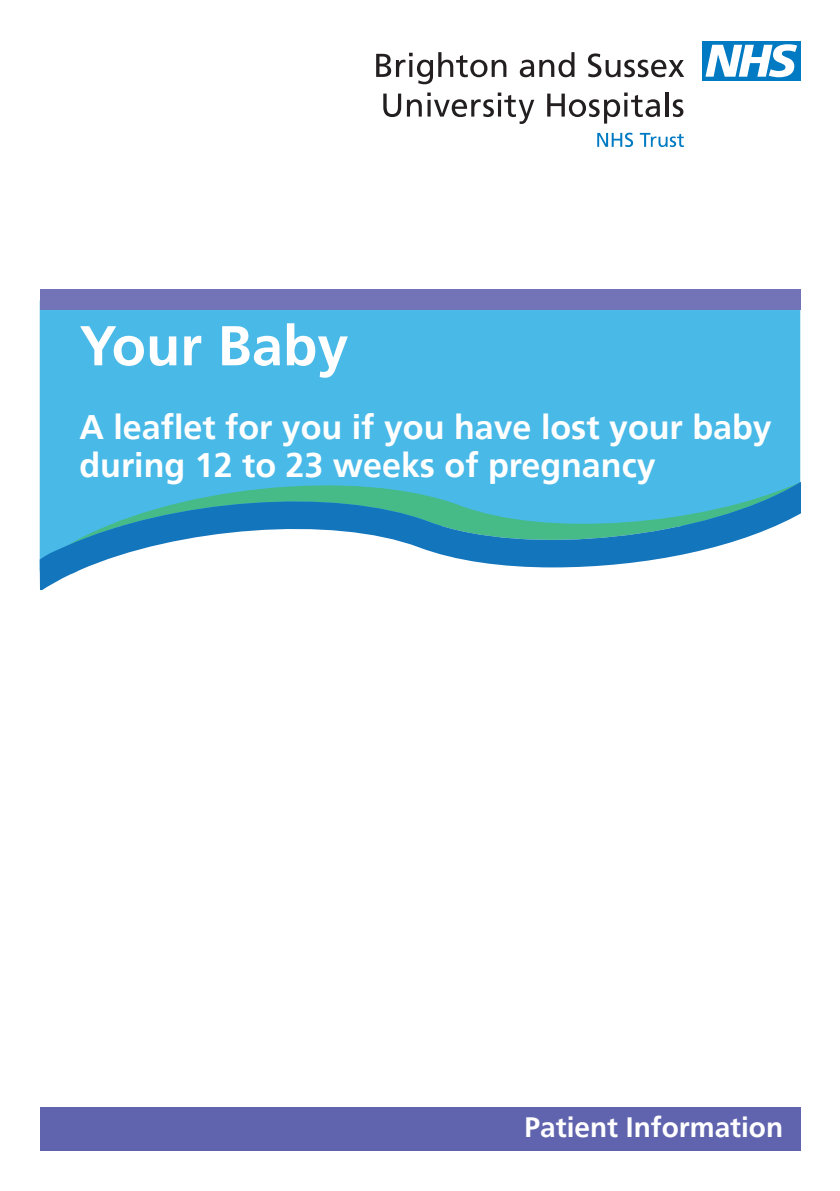
<style>
.page{position:relative;width:840px;height:1191px;background:#fff}
.page>*{position:absolute;margin:0;border:0;box-sizing:border-box;transform-origin:0 0}
.t1{font:700 56px "Frutiger";color:#fff}
.t2{font:700 34px/38px "Frutiger";color:#fff}
.t3{font:700 28px "Frutiger";color:#fff}
</style>
<div class="page">
<svg style="left:376px;top:52px;width:130px;height:32px"></svg>
<svg style="left:519px;top:52px;width:55px;height:25px"></svg>
<svg style="left:588px;top:53px;width:96px;height:24px"></svg>
<svg style="left:383px;top:94px;width:38px;height:23px"></svg>
<svg style="left:427px;top:92px;width:107px;height:32px"></svg>
<svg style="left:547px;top:92px;width:112px;height:32px"></svg>
<svg style="left:665px;top:92px;width:3px;height:25px"></svg>
<svg style="left:672px;top:99px;width:11px;height:18px"></svg>
<div style="left:702px;top:41px;width:98px;height:40px;background:#007ac2"></div>
<svg style="left:705px;top:44px;width:91px;height:33px"></svg>
<svg style="left:597px;top:133px;width:35px;height:14px"></svg>
<svg style="left:639px;top:133px;width:44px;height:14px"></svg>
<div style="left:40px;top:310px;width:759px;height:168px;background:#49b9e7"></div>
<div style="left:40px;top:289px;width:759px;height:21px;background:#7374b7"></div>
<div style="left:40px;top:1107px;width:759px;height:44px;background:#6064ae"></div>
<div style="left:67px;top:466px;width:731px;height:12px;background:#49b9e7"></div>
<svg style="left:40px;top:478px;width:759px;height:111px"></svg>
<p class="t1" style="left:79px;top:313px;width:270px">Your Baby</p>
<p class="t2" style="left:79px;top:409px;width:693px">A leaflet for you if you have lost your baby during 12 to 23 weeks of pregnancy</p>
<p class="t3" style="left:524px;top:1111px;width:260px">Patient Information</p>
</div>
